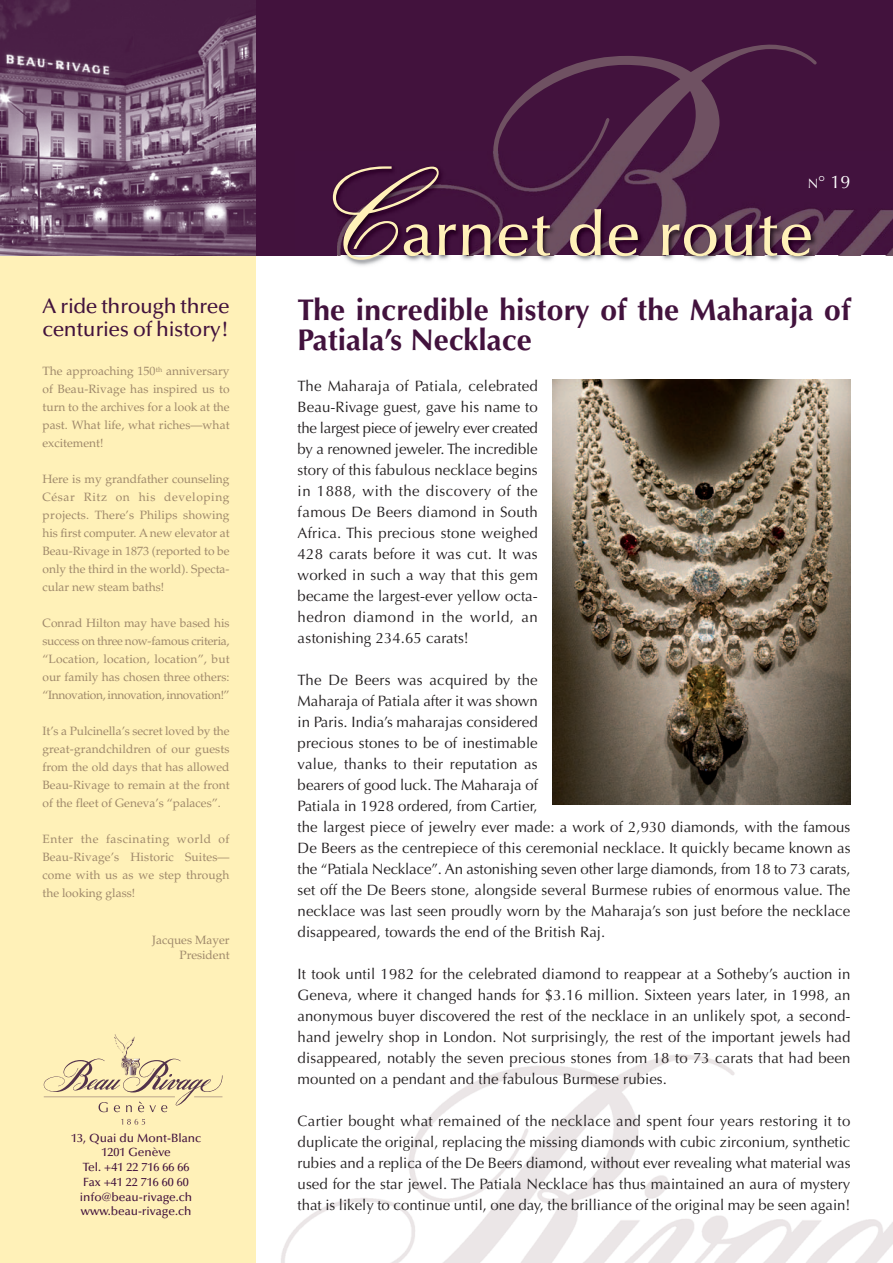
<style>
.page{position:relative;width:893px;height:1263px;background:#fff}
.page>*{position:absolute;margin:0;border:0;box-sizing:border-box;transform-origin:0 0}
.t1{font:600 165px "Palace Script";color:#fff1b8}
.t2{font:500 63px "Optima";color:#fff1b8}
.t3{font:700 30px/30px "Optima";letter-spacing:.005em;color:#42123d}
.t4{font:500 21px/22.5px "Optima";letter-spacing:-.02em;color:#42123d}
.t5{font:18px "Optima";color:#fff}
.t6{font:15px/21px "Optima";letter-spacing:.005em;color:#231f20;text-align:justify}
.t7{font:12px/18px "Palatino";color:#9f896b;text-align:justify}
.t8{font:500 12px/14.7px "Optima";color:#42123d;text-align:center}
.s1{font-size:13.5px}
</style>
<div class="page">
<img style="left:281px;top:1054px;width:612px;height:209px">
<div style="left:0;top:0;width:893px;height:255px;background:#42123d"></div>
<svg style="left:493px;top:44px;width:324px;height:107px"></svg>
<div style="left:0;top:255px;width:255px;height:1008px;background:#fff1b8"></div>
<img style="left:296px;top:255px;width:517px;height:11px">
<img style="left:334px;top:151px;width:559px;height:104px">
<img style="left:338px;top:255px;width:555px;height:1px">
<img style="left:0;top:0;width:255px;height:255px">
<svg style="left:44px;top:1034px;width:178px;height:78px"></svg>
<svg style="left:121px;top:1119px;width:24px;height:6px"></svg>
<img style="left:553px;top:379px;width:297px;height:426px">
<h3 class="t4" style="left:43px;top:297px;width:189px">A ride through three centuries of history!</h3>
<p class="t7" style="left:43px;top:363px;width:189px">The approaching 150<sup>th</sup> anniversary of Beau-Rivage has inspired us to turn to the archives for a look at the past. What life, what riches—what excitement!</p>
<p class="t7" style="left:43px;top:471px;width:189px">Here is my grandfather counseling César Ritz on his developing projects. There’s Philips showing his first computer. A new elevator at Beau-Rivage in 1873 (reported to be only the third in the world). Specta&shy;cular new steam baths!</p>
<p class="t7" style="left:43px;top:615px;width:189px">Conrad Hilton may have based his success on three now-famous criteria, “Location, location, location”, but our family has chosen three others: “Innovation, innovation, innovation!”</p>
<p class="t7" style="left:43px;top:723px;width:189px">It’s a Pulcinella’s secret loved by the great-grandchildren of our guests from the old days that has allowed Beau-Rivage to remain at the front of the fleet of Geneva’s “palaces”.</p>
<p class="t7" style="left:43px;top:831px;width:189px">Enter the fascinating world of Beau-Rivage’s Historic Suites— come with us as we step through the looking glass!</p>
<p class="t7" style="left:152px;top:934px;width:79px;line-height:14.5px;text-align:right">Jacques Mayer<br>President</p>
<p class="t8" style="left:71px;top:1131px;width:131px">13, Quai du Mont-Blanc<br>1201 Genève<br>Tel. +41 22 716 66 66<br>Fax +41 22 716 60 60 info@beau-rivage.ch www.beau-rivage.ch</p>
<h1 class="t1" style="left:326px;top:102px;width:77px">C</h1>
<p class="t5" style="left:808px;top:174px;width:44px"><span class="s1">N</span>° 19</p>
<h2 class="t2" style="left:401px;top:208px;width:414px">arnet de route</h2>
<h3 class="t3" style="left:298px;top:298px;width:554px">The incredible history of the Maharaja of<br>Patiala’s Necklace</h3>
<p class="t6" style="left:298px;top:377px;width:242px">The Maharaja of Patiala, celebrated Beau-Rivage guest, gave his name to the largest piece of jewelry ever created by a renowned jeweler. The incredible story of this fabulous necklace begins in 1888, with the discovery of the famous De Beers diamond in South Africa. This precious stone weighed 428 carats before it was cut. It was worked in such a way that this gem became the largest-ever yellow octa&shy;hedron diamond in the world, an astonishing 234.65 carats!</p>
<p class="t6" style="left:298px;top:671px;width:554px;text-align:left">The De Beers was acquired by the<br>Maharaja of Patiala after it was shown<br>in Paris. India’s maharajas considered<br>precious stones to be of inestimable<br>value, thanks to their reputation as<br>bearers of good luck. The Maharaja of<br>Patiala in 1928 ordered, from Cartier,<br>the largest piece of jewelry ever made: a work of 2,930 diamonds, with the famous De Beers as the centrepiece of this ceremonial necklace. It quickly became known as the “Patiala Necklace”. An astonishing seven other large diamonds, from 18 to 73 carats, set off the De Beers stone, alongside several Burmese rubies of enormous value. The necklace was last seen proudly worn by the Maharaja’s son just before the necklace disappeared, towards the end of the British Raj.</p>
<p class="t6" style="left:298px;top:965px;width:554px">It took until 1982 for the celebrated diamond to reappear at a Sotheby’s auction in Geneva, where it changed hands for $3.16 million. Sixteen years later, in 1998, an anonymous buyer discovered the rest of the necklace in an unlikely spot, a second&shy;hand jewelry shop in London. Not surprisingly, the rest of the important jewels had disappeared, notably the seven precious stones from 18 to 73 carats that had been mounted on a pendant and the fabulous Burmese rubies.</p>
<p class="t6" style="left:298px;top:1112px;width:554px">Cartier bought what remained of the necklace and spent four years restoring it to duplicate the original, replacing the missing diamonds with cubic zirconium, synthetic rubies and a replica of the De Beers diamond, without ever revealing what material was used for the star jewel. The Patiala Necklace has thus maintained an aura of mystery that is likely to continue until, one day, the brilliance of the original may be seen again!</p>
</div>
